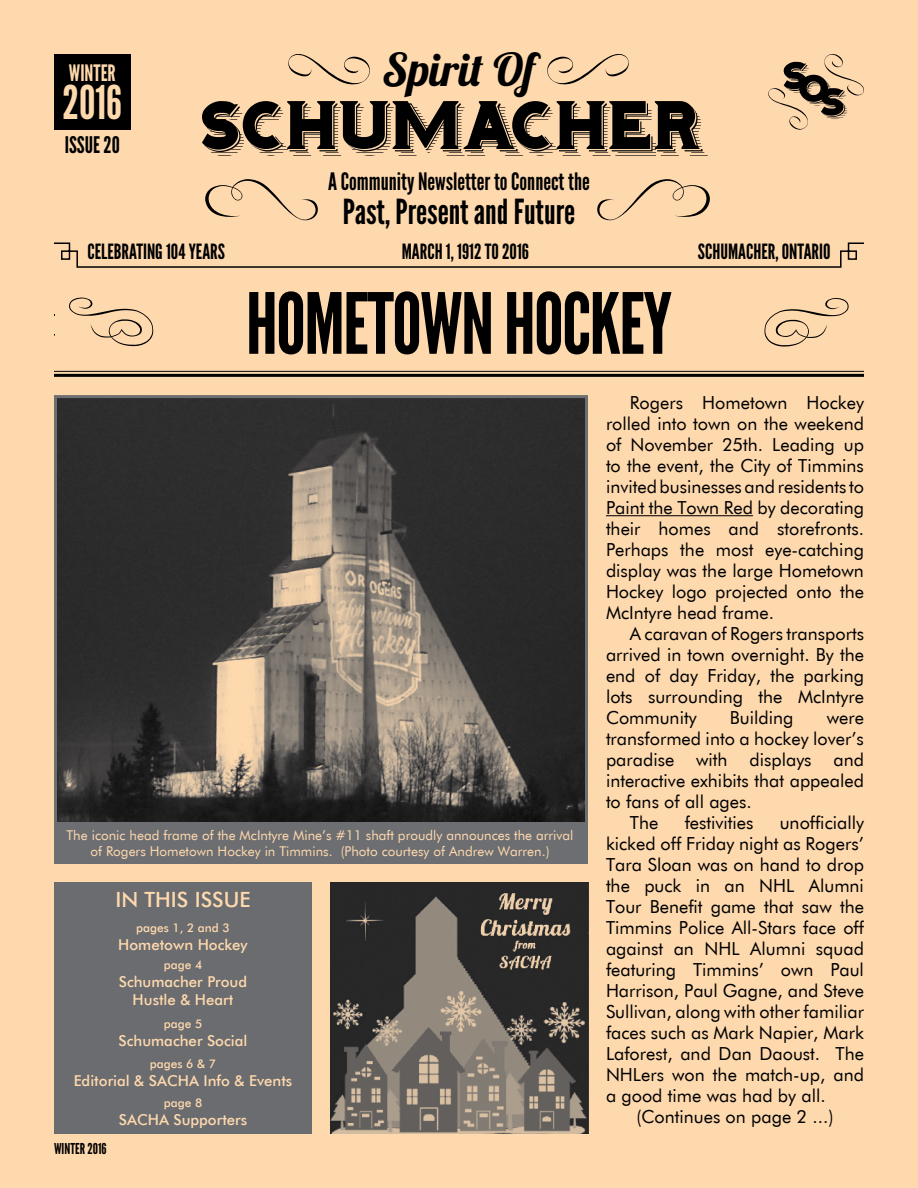
<style>
.page{position:relative;width:918px;height:1188px;background:#fed9ae}
.page>*{position:absolute;margin:0;border:0;box-sizing:border-box;transform-origin:0 0}
.t1{font:84px "League Gothic";letter-spacing:-.02em;color:#000}
.t2{font:59.85px "Hominis";letter-spacing:-.06em;color:#000}
.t3{font:46.5px "League Gothic";color:#fed9ae}
.t4{font:45.3px "Lobster 1.4";color:#000}
.t5{font:34.5px "League Gothic";color:#000}
.t6{font:24px "League Gothic";color:#000}
.t7{font:22.95px "League Gothic";color:#000}
.t8{font:22.65px "League Gothic";color:#fed9ae}
.t9{font:21px "League Gothic";color:#000}
.t10{font:500 21px "Futura BT";color:#fed9ae}
.t11{font:18px/21px "Futura BT";color:#000;text-align:justify}
.t12{font:500 15px/18px "Futura BT";color:#fed9ae;text-align:center}
.t13{font:15px "League Gothic";color:#000}
.t14{font:13.5px/16.2px "Futura BT";color:#fed9ae;text-align:center}
.t15{font:500 12px "Futura BT";color:#fed9ae}
</style>
<div class="page">
<hr style="left:606px;top:515px;width:147px;height:1px;background:#000">
<svg style="left:54px;top:242px;width:810px;height:26px"></svg>
<svg style="left:205px;top:179px;width:113px;height:41px"></svg>
<svg style="left:597px;top:179px;width:113px;height:41px"></svg>
<svg style="left:288px;top:54px;width:82px;height:31px"></svg>
<svg style="left:547px;top:54px;width:82px;height:31px"></svg>
<hr style="left:54px;top:371px;width:810px;height:1px;background:#000">
<hr style="left:54px;top:374px;width:810px;height:3px;background:#000">
<div style="left:54px;top:54px;width:76px;height:76px;background:#000"></div>
<svg style="left:768px;top:54px;width:96px;height:76px"></svg>
<svg style="left:69px;top:297px;width:84px;height:49px"></svg>
<svg style="left:764px;top:298px;width:85px;height:49px"></svg>
<div style="left:54px;top:882px;width:258px;height:252px;background:#6b6c6f"></div>
<img style="left:58px;top:399px;width:526px;height:423px">
<div style="left:54px;top:395px;width:534px;height:469px;border:3px solid #6d6e71"></div>
<div style="left:54px;top:822px;width:532px;height:42px;background:#6d6e71"></div>
<img style="left:330px;top:882px;width:258px;height:252px">
<p class="t8" style="left:69px;top:60px;width:48px">WINTER</p>
<h3 class="t3" style="left:63px;top:76px;width:61px">2016</h3>
<p class="t7" style="left:65px;top:131px;width:57px">ISSUE 20</p>
<h3 class="t4" style="left:382px;top:40px;width:155px">Spirit Of</h3>
<h2 class="t2" style="left:201px;top:101px;width:510px">SCHUMACHER</h2>
<h3 class="t6" style="left:328px;top:167px;width:263px">A Community Newsletter to Connect the</h3>
<h3 class="t5" style="left:343px;top:192px;width:234px">Past, Present and Future</h3>
<p class="t9" style="left:87px;top:240px;width:139px">CELEBRATING 104 YEARS</p>
<p class="t9" style="left:402px;top:240px;width:129px">MARCH 1, 1912 TO 2016</p>
<p class="t9" style="left:698px;top:240px;width:134px">SCHUMACHER, ONTARIO</p>
<h1 class="t1" style="left:246px;top:276px;width:428px">HOMETOWN HOCKEY</h1>
<p class="t14" style="left:66px;top:827px;width:509px">The iconic head frame of the McIntyre Mine’s #11 shaft proudly announces the arrival of Rogers Hometown Hockey in Timmins. (Photo courtesy of Andrew Warren.)</p>
<p class="t10" style="left:115px;top:887px;width:137px">IN THIS ISSUE</p>
<p class="t15" style="left:136px;top:921px;width:95px">pages 1, 2 and 3</p>
<p class="t12" style="left:118px;top:936px;width:131px">Hometown Hockey</p>
<p class="t15" style="left:164px;top:958px;width:40px">page 4</p>
<p class="t12" style="left:119px;top:973px;width:130px">Schumacher Proud<br>Hustle &amp; Heart</p>
<p class="t15" style="left:164px;top:1016px;width:40px">page 5</p>
<p class="t12" style="left:118px;top:1031px;width:131px">Schumacher Social</p>
<p class="t15" style="left:150px;top:1057px;width:68px">pages 6 &amp; 7</p>
<p class="t12" style="left:74px;top:1072px;width:220px">Editorial &amp; SACHA Info &amp; Events</p>
<p class="t15" style="left:164px;top:1096px;width:40px">page 8</p>
<p class="t12" style="left:119px;top:1111px;width:130px">SACHA Supporters</p>
<p class="t13" style="left:54px;top:1141px;width:54px">WINTER 2016</p>
<p class="t11" style="left:606px;top:392px;width:260px;text-indent:24px">Rogers Hometown Hockey rolled into town on the weekend of November 25th. Leading up to the event, the City of Timmins invited businesses and residents to Paint the Town Red by decorating their homes and storefronts.<br>Perhaps the most eye-catching display was the large Hometown Hockey logo projected onto the McIntyre head frame.</p>
<p class="t11" style="left:606px;top:623px;width:260px;text-indent:24px">A caravan of Rogers transports arrived in town overnight. By the end of day Friday, the parking lots surrounding the McIntyre Community</p>
<p class="t11" style="left:730px;top:707px;width:65px">Building</p>
<p class="t11" style="left:827px;top:707px;width:39px">were</p>
<p class="t11" style="left:606px;top:728px;width:259px">transformed into a hockey lover’s</p>
<p class="t11" style="left:606px;top:749px;width:260px">paradise with displays and</p>
<p class="t11" style="left:606px;top:770px;width:260px">interactive exhibits that appealed</p>
<p class="t11" style="left:606px;top:791px;width:147px">to fans of all ages.</p>
<p class="t11" style="left:630px;top:812px;width:30px">The</p>
<p class="t11" style="left:685px;top:812px;width:70px">festivities</p>
<p class="t11" style="left:780px;top:812px;width:86px">unofficially</p>
<p class="t11" style="left:606px;top:833px;width:259px">kicked off Friday night as Rogers’</p>
<p class="t11" style="left:606px;top:854px;width:260px">Tara Sloan was on hand to drop</p>
<p class="t11" style="left:606px;top:875px;width:260px">the puck in an NHL Alumni</p>
<p class="t11" style="left:606px;top:896px;width:260px">Tour Benefit game that saw the</p>
<p class="t11" style="left:606px;top:917px;width:260px">Timmins Police All-Stars face off</p>
<p class="t11" style="left:606px;top:938px;width:260px">against an NHL Alumni squad</p>
<p class="t11" style="left:606px;top:959px;width:260px">featuring Timmins’ own Paul</p>
<p class="t11" style="left:606px;top:980px;width:259px">Harrison, Paul Gagne, and Steve</p>
<p class="t11" style="left:606px;top:1001px;width:259px">Sullivan, along with other familiar</p>
<p class="t11" style="left:606px;top:1022px;width:260px">faces such as Mark Napier, Mark</p>
<p class="t11" style="left:606px;top:1043px;width:259px">Laforest, and Dan Daoust. The</p>
<p class="t11" style="left:606px;top:1064px;width:260px">NHLers won the match-up, and</p>
<p class="t11" style="left:606px;top:1085px;width:221px">a good time was had by all.</p>
<p class="t11" style="left:636px;top:1106px;width:199px">(Continues on page 2 ...)</p>
</div>
